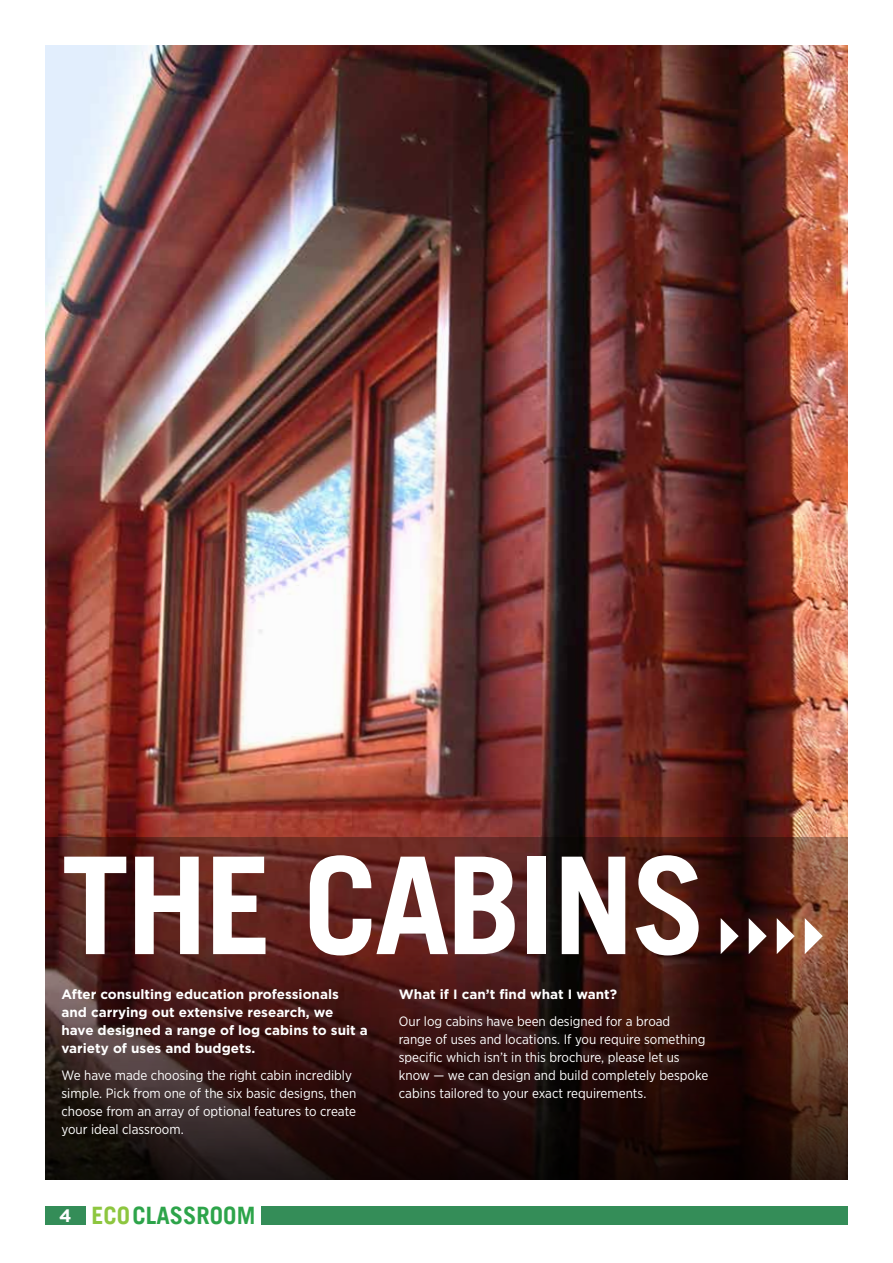
<style>
.page{position:relative;width:893px;height:1263px;background:#fff}
.page>*{position:absolute;margin:0;border:0;box-sizing:border-box;transform-origin:0 0}
.t1{font:700 135px "Trade Gothic LT";letter-spacing:-.025em;color:#fff}
.t2{font:700 24px "Trade Gothic LT";color:#2da44a}
.t3{font:13.5px/18px "Gotham Narrow";color:#fff}
.t4{font:700 13.5px/18px "Gotham";color:#fff}
.s1{font-family:"Gotham";font-size:18px;color:#fff}
.s2{color:#8dc63f}
</style>
<div class="page">
<div style="left:261px;top:1206px;width:587px;height:18px;background:#348d58"></div>
<div style="left:45px;top:1206px;width:41px;height:18px;background:#348d58"></div>
<img style="left:45px;top:45px;width:803px;height:792px">
<svg style="left:45px;top:837px;width:803px;height:342px;background:#3e1a16"></svg>
<svg style="left:805px;top:918px;width:18px;height:36px"></svg>
<svg style="left:749px;top:918px;width:18px;height:36px"></svg>
<svg style="left:777px;top:918px;width:18px;height:36px"></svg>
<svg style="left:721px;top:918px;width:18px;height:36px"></svg>
<h1 class="t1" style="left:62px;top:823px;width:646px">THE CABINS</h1>
<p class="t4" style="left:62px;top:985px;width:308px">After consulting education professionals<br>and carrying out extensive research, we have designed a range of log cabins to suit a variety of uses and budgets.</p>
<p class="t3" style="left:62px;top:1066px;width:296px">We have made choosing the right cabin incredibly simple. Pick from one of the six basic designs, then choose from an array of optional features to create your ideal classroom.</p>
<p class="t4" style="left:399px;top:985px;width:220px">What if I can’t find what I want?</p>
<p class="t3" style="left:399px;top:1012px;width:311px">Our log cabins have been designed for a broad<br>range of uses and locations. If you require something specific which isn’t in this brochure, please let us know — we can design and build completely bespoke cabins tailored to your exact requirements.</p>
<h2 class="t2" style="left:59px;top:1201px;width:198px"><span class="s1">4</span> <span class="s2">ECO</span>CLASSROOM</h2>
</div>
